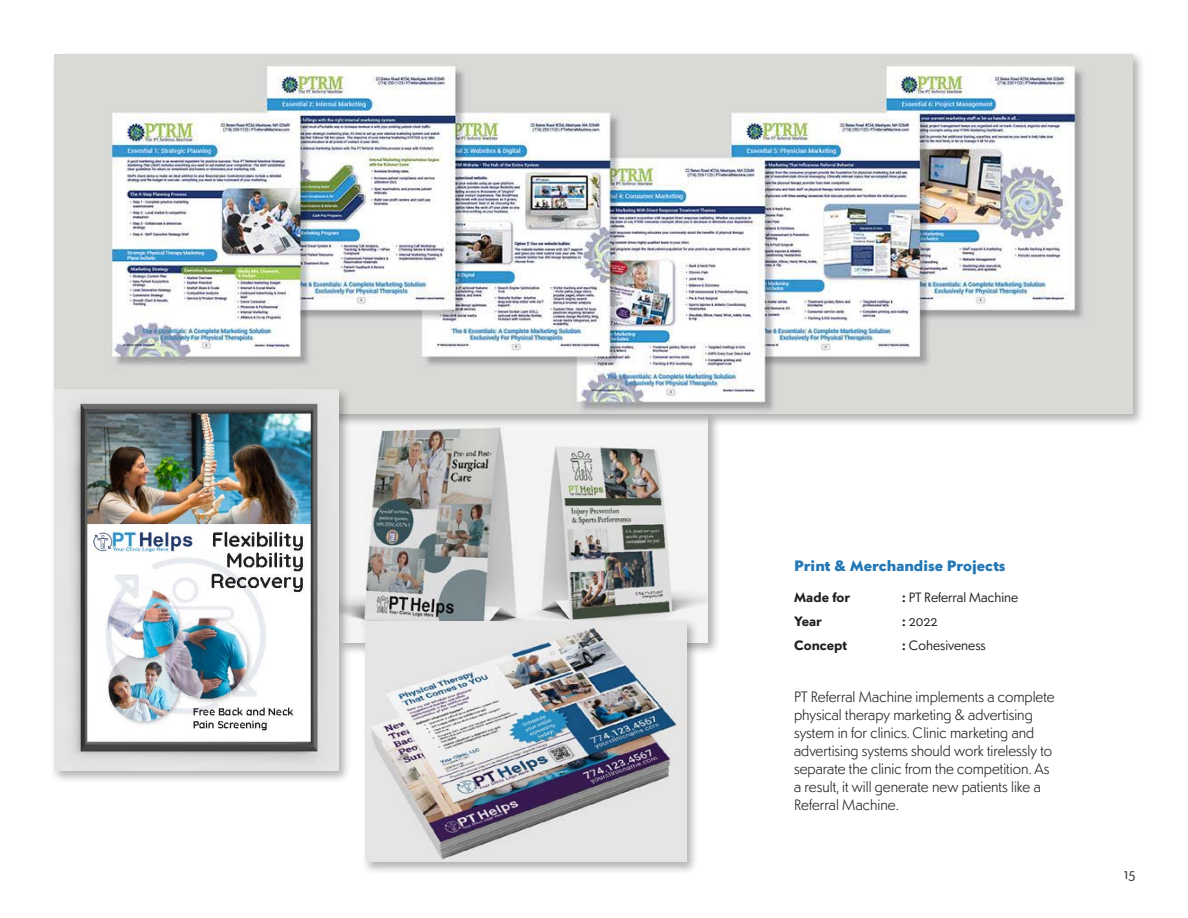
<style>
.page{position:relative;width:1188px;height:918px;background:#fff}
.page>*{position:absolute;margin:0;border:0;box-sizing:border-box;transform-origin:0 0}
.Body_Text_Drop_Caps{font:300 15px/18px "Sonar Sans";color:#231f20}
.Name_Project{font:900 15px "Sonar Sans";color:#2377b5}
.Box_Project{font:13.5px "Sonar Sans";color:#231f20}
.Box_Project-2{font:700 13.5px "Sonar Sans";color:#231f20}
.s1{font-weight:700}
</style>
<div class="page">
<div style="left:335px;top:410px;width:385px;height:245px;background:#231f20;opacity:.35"></div>
<img style="left:351px;top:426px;width:357px;height:216px">
<div style="left:51px;top:51px;width:1095px;height:375px;background:#231f20;opacity:.35"></div>
<img style="left:54px;top:54px;width:1079px;height:360px">
<div style="left:51px;top:386px;width:300px;height:397px;background:#231f20;opacity:.35"></div>
<img style="left:54px;top:389px;width:284px;height:381px">
<div style="left:362px;top:618px;width:337px;height:257px;background:#231f20;opacity:.35"></div>
<img style="left:365px;top:621px;width:321px;height:241px">
<p class="Name_Project" style="left:794px;top:554px;width:213px">Print &amp; Merchandise Projects</p>
<p class="Box_Project-2" style="left:794px;top:588px;width:58px">Made for</p>
<p class="Box_Project" style="left:902px;top:588px;width:118px"><span class="s1">:</span> PT Referral Machine</p>
<p class="Box_Project-2" style="left:794px;top:612px;width:29px">Year</p>
<p class="Box_Project" style="left:902px;top:612px;width:37px"><span class="s1">:</span> 2022</p>
<p class="Box_Project-2" style="left:794px;top:636px;width:55px">Concept</p>
<p class="Box_Project" style="left:902px;top:636px;width:85px"><span class="s1">:</span> Cohesiveness</p>
<p class="Body_Text_Drop_Caps" style="left:794px;top:687px;width:262px">PT Referral Machine implements a complete physical therapy marketing &amp; advertising system in for clinics. Clinic marketing and advertising systems should work tirelessly to separate the clinic from the competition. As a result, it will generate new patients like a Referral Machine.</p>
<p class="Box_Project" style="left:1124px;top:865px;width:13px">15</p>
</div>
